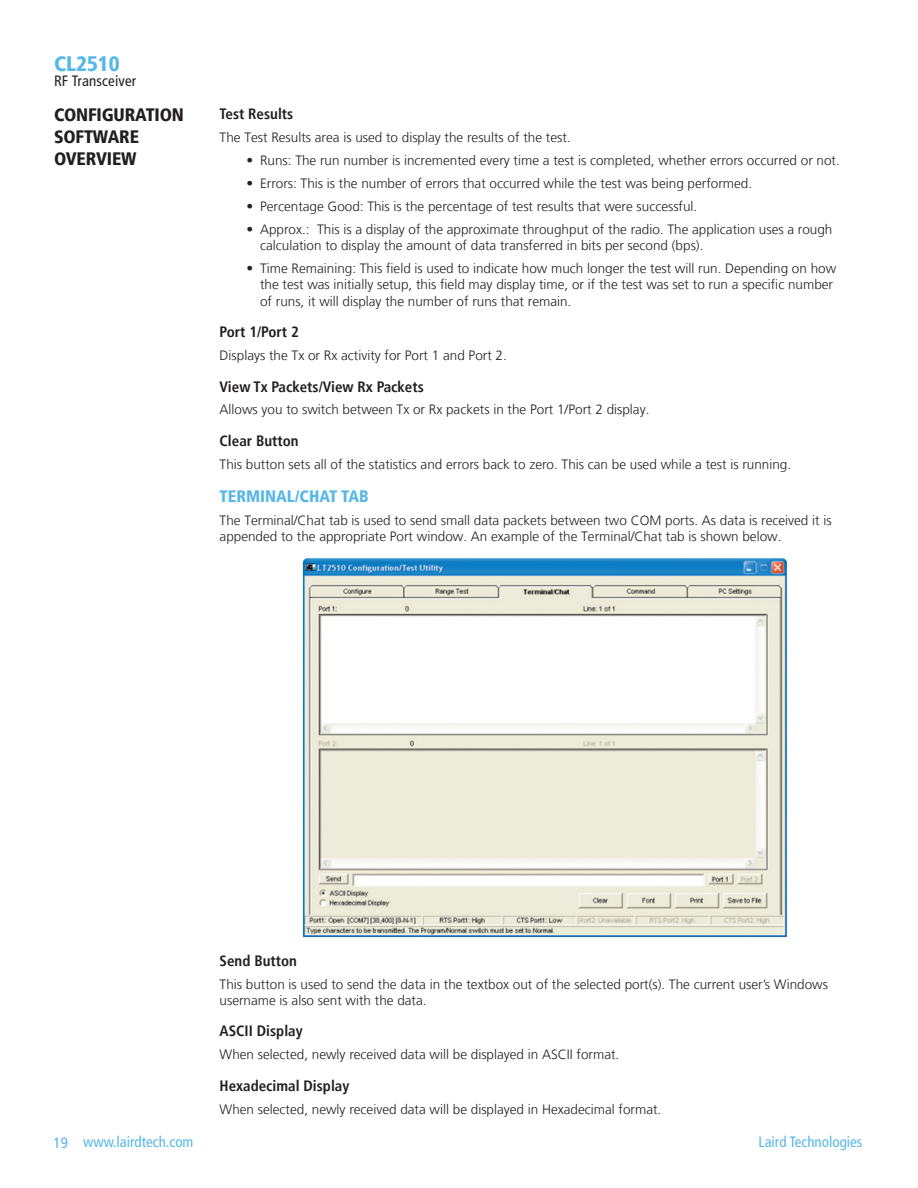
<style>
.page{position:relative;width:918px;height:1188px;background:#fff}
.page>*{position:absolute;margin:0;border:0;box-sizing:border-box;transform-origin:0 0}
.t1{font:900 condensed 21px "Frutiger LT";color:#58b7e7}
.t2{font:900 condensed 18px/21.6px "Frutiger LT";letter-spacing:-.01em;color:#231f20}
.t3{font:900 condensed 16.5px "Frutiger LT";color:#58b7e7}
.t4{font:700 condensed 15px "Frutiger LT";color:#231f20}
.t5{font:condensed 15px "Frutiger LT";color:#58b7e7}
.t6{font:condensed 15px "Frutiger LT";letter-spacing:.01em;color:#231f20}
.t7{font:300 13.5px/16.2px "Frutiger LT";color:#231f20}
</style>
<div class="page">
<img style="left:302px;top:558px;width:486px;height:380px">
<h1 class="t1" style="left:54px;top:51px;width:67px">CL2510</h1>
<p class="t6" style="left:54px;top:72px;width:84px">RF Transceiver</p>
<h2 class="t2" style="left:54px;top:104px;width:21px">CONFI</h2>
<h2 class="t2" style="left:102px;top:104px;width:23px">GURATION</h2>
<h2 class="t2" style="left:54px;top:126px;width:23px">SOFTWARE<br>OVERVIEW</h2>
<p class="t4" style="left:220px;top:105px;width:75px">Test Results</p>
<p class="t7" style="left:220px;top:130px;width:353px">The Test Results area is used to display the results of the test.</p>
<p class="t7" style="left:247px;top:153px;width:595px">• Runs: The run number is incremented every time a test is completed, whether errors occurred or not.</p>
<p class="t7" style="left:247px;top:176px;width:507px">• Errors: This is the number of errors that occurred while the test was being performed.</p>
<p class="t7" style="left:247px;top:198px;width:452px">• Percentage Good: This is the percentage of test results that were successful.</p>
<p class="t7" style="left:260px;top:221px;width:574px;text-indent:-14px">• Approx.: This is a display of the approximate throughput of the radio. The application uses a rough calculation to display the amount of data transferred in bits per second (bps).</p>
<p class="t7" style="left:260px;top:261px;width:578px;text-indent:-14px">• Time Remaining: This field is used to indicate how much longer the test will run. Depending on how the test was initially setup, this field may display time, or if the test was set to run a specific number of runs, it will display the number of runs that remain.</p>
<p class="t4" style="left:220px;top:323px;width:81px">Port 1/Port 2</p>
<p class="t7" style="left:220px;top:347px;width:289px">Displays the Tx or Rx activity for Port 1 and Port 2.</p>
<p class="t4" style="left:220px;top:377px;width:206px">View Tx Packets/View Rx Packets</p>
<p class="t7" style="left:220px;top:402px;width:431px">Allows you to switch between Tx or Rx packets in the Port 1/Port 2 display.</p>
<p class="t4" style="left:220px;top:432px;width:80px">Clear Button</p>
<p class="t7" style="left:220px;top:456px;width:573px">This button sets all of the statistics and errors back to zero. This can be used while a test is running.</p>
<p class="t3" style="left:220px;top:487px;width:50px">TERMINAL</p>
<p class="t3" style="left:295px;top:487px;width:25px">/CHAT</p>
<p class="t3" style="left:341px;top:487px;width:19px">TAB</p>
<p class="t7" style="left:220px;top:513px;width:614px">The Terminal/Chat tab is used to send small data packets between two COM ports. As data is received it is appended to the appropriate Port window. An example of the Terminal/Chat tab is shown below.</p>
<p class="t4" style="left:220px;top:952px;width:79px">Send Button</p>
<p class="t7" style="left:220px;top:976px;width:610px">This button is used to send the data in the textbox out of the selected port(s). The current user’s Windows username is also sent with the data.</p>
<p class="t4" style="left:220px;top:1022px;width:85px">ASCII Display</p>
<p class="t7" style="left:220px;top:1047px;width:401px">When selected, newly received data will be displayed in ASCII format.</p>
<p class="t4" style="left:220px;top:1077px;width:131px">Hexadecimal Display</p>
<p class="t7" style="left:220px;top:1101px;width:443px">When selected, newly received data will be displayed in Hexadecimal format.</p>
<p class="t5" style="left:54px;top:1133px;width:141px">19 www.lairdtech.com</p>
<p class="t5" style="left:759px;top:1133px;width:105px">Laird Technologies</p>
</div>
